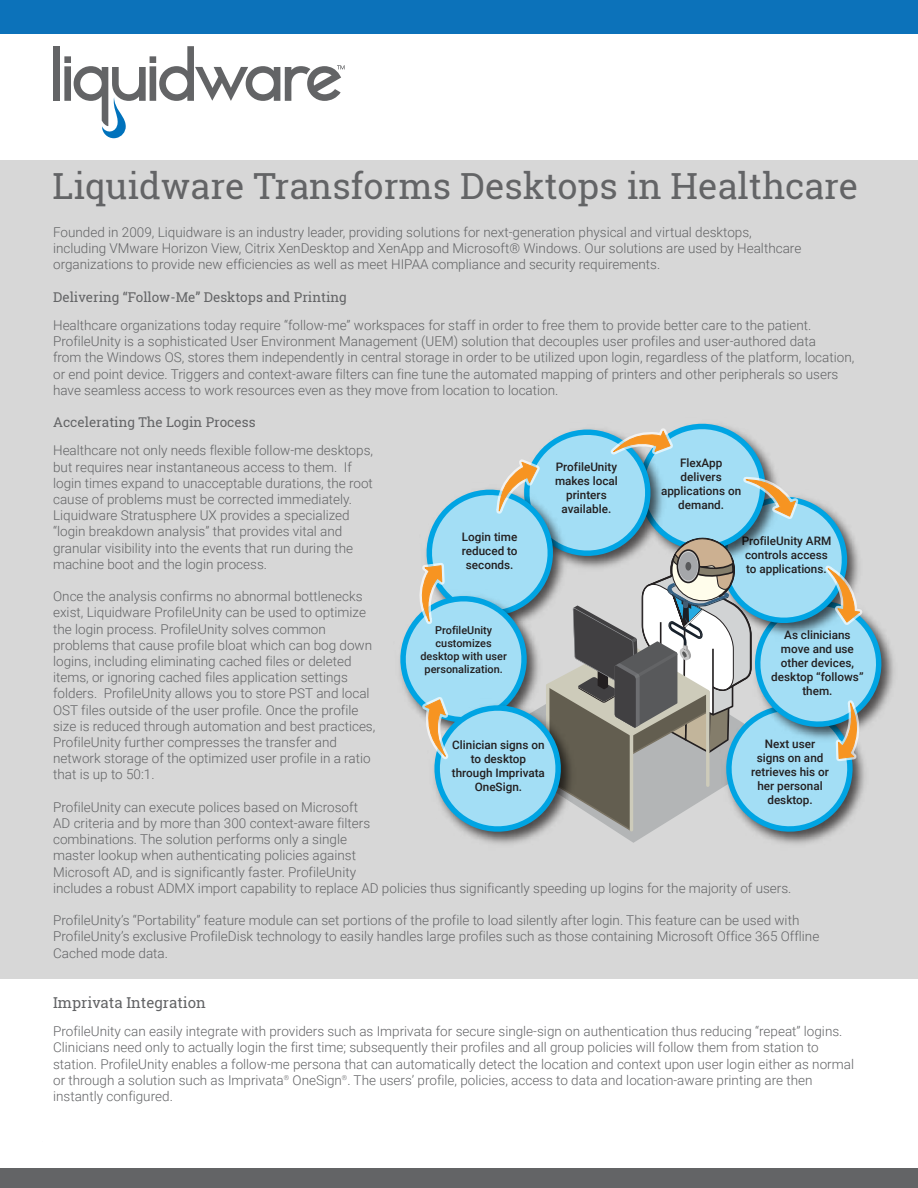
<style>
.page{position:relative;width:918px;height:1188px;background:#fff}
.page>*{position:absolute;margin:0;border:0;box-sizing:border-box;transform-origin:0 0}
.t1{font:36px "Roboto Slab";color:#636466}
.t2{font:15px "Roboto Slab";color:#636466}
.t3{font:300 13.5px/16.2px "Roboto";color:#636466}
.t4{font:13.5px "Roboto Slab";color:#636466}
.t5{font:500 11.7px/14.1px "Roboto";color:#231f20;text-align:center}
.t6{font:500 10.95px/13px "Roboto";color:#231f20;text-align:center}
</style>
<div class="page">
<div style="left:0;top:0;width:918px;height:34px;background:#0c72ba"></div>
<div style="left:1px;top:160px;width:917px;height:819px;background:#d7d7d7"></div>
<div style="left:53px;top:46px;width:7px;height:55px;background:#636466"></div>
<svg style="left:64px;top:46px;width:281px;height:92px"></svg>
<div style="left:0;top:1168px;width:918px;height:20px;background:#636466"></div>
<img style="left:887px;top:641px;width:7px;height:56px">
<svg style="left:400px;top:423px;width:487px;height:410px"></svg>
<h1 class="t1" style="left:52px;top:161px;width:807px">Liquidware Transforms Desktops in Healthcare</h1>
<p class="t3" style="left:53px;top:224px;width:750px">Founded in 2009, Liquidware is an industry leader, providing solutions for next-generation physical and virtual desktops, including VMware Horizon View, Citrix XenDesktop and XenApp and Microsoft® Windows. Our solutions are used by Healthcare organizations to provide new efficiencies as well as meet HIPAA compliance and security requirements.</p>
<p class="t4" style="left:53px;top:288px;width:295px">Delivering “Follow-Me” Desktops and Printing</p>
<p class="t3" style="left:53px;top:317px;width:803px">Healthcare organizations today require “follow-me” workspaces for staff in order to free them to provide better care to the patient.<br>ProfileUnity is a sophisticated User Environment Management (UEM) solution that decouples user profiles and user-authored data<br>from the Windows OS, stores them independently in central storage in order to be utilized upon login, regardless of the platform, location, or end point device. Triggers and context-aware filters can fine tune the automated mapping of printers and other peripherals so users have seamless access to work resources even as they move from location to location.</p>
<p class="t4" style="left:53px;top:413px;width:204px">Accelerating The Login Process</p>
<p class="t3" style="left:53px;top:442px;width:321px">Healthcare not only needs flexible follow-me desktops, but requires near instantaneous access to them. If login times expand to unacceptable durations, the root cause of problems must be corrected immediately.<br>Liquidware Stratusphere UX provides a specialized “login breakdown analysis” that provides vital and granular visibility into the events that run during the machine boot and the login process.</p>
<p class="t3" style="left:53px;top:588px;width:324px">Once the analysis confirms no abnormal bottlenecks exist, Liquidware ProfileUnity can be used to optimize the login process. ProfileUnity solves common problems that cause profile bloat which can bog down logins, including eliminating cached files or deleted items, or ignoring cached files application settings folders. ProfileUnity allows you to store PST and local OST files outside of the user profile. Once the profile size is reduced through automation and best practices, ProfileUnity further compresses the transfer and network storage of the optimized user profile in a ratio that is up to 50:1.</p>
<p class="t3" style="left:53px;top:798px;width:740px">ProfileUnity can execute polices based on Microsoft<br>AD criteria and by more than 300 context-aware filters<br>combinations. The solution performs only a single<br>master lookup when authenticating policies against<br>Microsoft AD, and is significantly faster. ProfileUnity<br>includes a robust ADMX import capability to replace AD policies thus significantly speeding up logins for the majority of users.</p>
<p class="t3" style="left:53px;top:912px;width:768px">ProfileUnity’s “Portability” feature module can set portions of the profile to load silently after login. This feature can be used with<br>ProfileUnity’s exclusive ProfileDisk technology to easily handles large profiles such as those containing Microsoft Office 365 Offline<br>Cached mode data.</p>
<p class="t2" style="left:53px;top:992px;width:154px">Imprivata Integration</p>
<p class="t3" style="left:53px;top:1023px;width:802px">ProfileUnity can easily integrate with providers such as Imprivata for secure single-sign on authentication thus reducing “repeat” logins.<br>Clinicians need only to actually login the first time; subsequently their profiles and all group policies will follow them from station to station. ProfileUnity enables a follow-me persona that can automatically detect the location and context upon user login either as normal or through a solution such as Imprivata<sup>®</sup> OneSign<sup>®</sup>. The users’ profile, policies, access to data and location-aware printing are then instantly configured.</p>
<p class="t5" style="left:661px;top:455px;width:82px">FlexApp delivers applications on demand.</p>
<p class="t5" style="left:555px;top:459px;width:64px">ProfileUnity makes local printers available.</p>
<p class="t5" style="left:462px;top:529px;width:57px">Login time reduced to seconds.</p>
<p class="t5" style="left:742px;top:533px;width:91px;text-align:left">ProfileUnity ARM controls access to applications.</p>
<p class="t6" style="left:421px;top:623px;width:88px">ProfileUnity customizes desktop with user personalization.</p>
<p class="t5" style="left:771px;top:627px;width:94px">As clinicians move and use other devices, desktop “follows” them.</p>
<p class="t5" style="left:751px;top:736px;width:79px">Next user signs on and retrieves his or her personal desktop.</p>
<p class="t5" style="left:452px;top:737px;width:95px">Clinician signs on to desktop through Imprivata<br>OneSign.</p>
</div>
